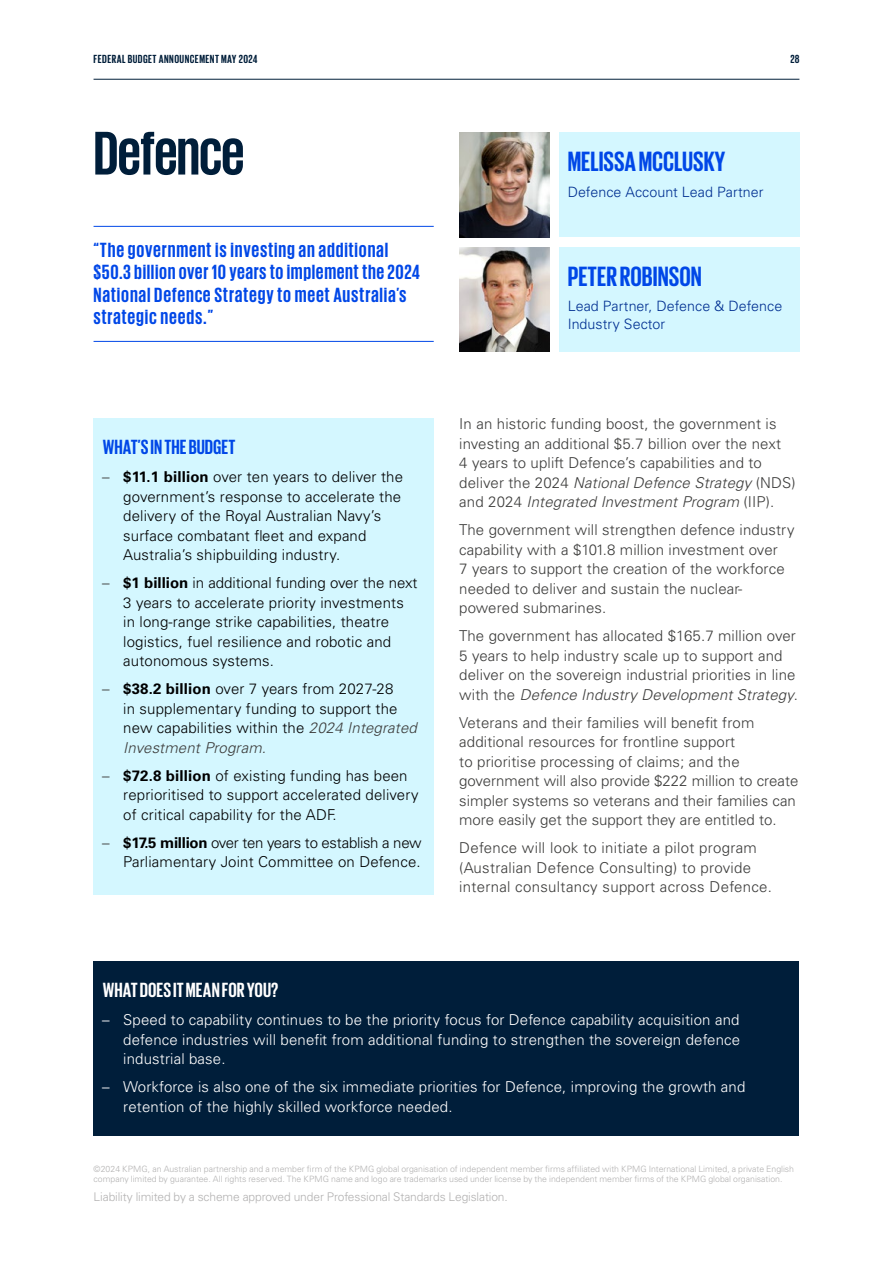
<style>
.page{position:relative;width:893px;height:1263px;background:#fff}
.page>*{position:absolute;margin:0;border:0;box-sizing:border-box;transform-origin:0 0}
.t1{font:700 63px "KPMG";letter-spacing:-.015em;color:#001e3a}
.t2{font:700 28.5px "KPMG";color:#0047e7}
.t3{font:700 21px/22.5px "KPMG";letter-spacing:.035em;color:#0047e7}
.t4{font:700 21px "KPMG";letter-spacing:.005em;color:#fff}
.t5{font:700 21px "KPMG";letter-spacing:.005em;color:#0047e7}
.t6{font:300 15px/19.5px "Univers LT Std";letter-spacing:.01em;color:#3c3c3b}
.t7{font:300 15px/19.5px "Univers LT Std";letter-spacing:.01em;color:#000}
.t8{font:300 15px/19.5px "Univers LT Std";letter-spacing:.01em;color:#fff;text-align:justify}
.t9{font:300 14.25px/17.1px "Univers LT Std";letter-spacing:.005em;color:#002f91}
.t10{font:300 12px "Univers LT Std";letter-spacing:-.01em;color:#b3b2b2}
.t11{font:700 12px "KPMG";letter-spacing:.04em;color:#001e3a}
.t12{font:300 8.7px/10.5px "Univers LT Std";color:#b3b2b2}
.s1{color:#3c3c3b}
.s2{font-weight:700}
.s3{font-style:italic;color:#3c3c3b}
.s4{font-style:italic}
</style>
<div class="page">
<hr style="left:94px;top:79px;width:705px;height:1px;background:#001e3a">
<hr style="left:94px;top:226px;width:340px;height:1px;background:#0047e7">
<hr style="left:94px;top:341px;width:340px;height:1px;background:#0047e7">
<div style="left:559px;top:133px;width:240px;height:104px;background:#d4f7ff"></div>
<div style="left:559px;top:247px;width:240px;height:105px;background:#d4f7ff"></div>
<img style="left:459px;top:133px;width:91px;height:104px">
<img style="left:459px;top:247px;width:91px;height:105px">
<div style="left:94px;top:418px;width:340px;height:476px;background:#d4f7ff"></div>
<div style="left:94px;top:961px;width:705px;height:174px;background:#001e3a"></div>
<p class="t11" style="left:94px;top:53px;width:166px">FEDERAL BUDGET ANNOUNCEMENT MAY 2024</p>
<p class="t11" style="left:790px;top:53px;width:10px">28</p>
<h1 class="t1" style="left:94px;top:122px;width:152px">Defence</h1>
<h3 class="t3" style="left:94px;top:237px;width:328px">“The government is investing an additional $50.3billionover 10yearstoimplement the2024<br>National Defence Strategy to meet Australia’s strategic needs.”</h3>
<h3 class="t5" style="left:103px;top:437px;width:134px">WHAT’S IN THE BUDGET</h3>
<p class="t7" style="left:123px;top:467px;width:281px;text-indent:-21px"><span class="s1">–</span> <span class="s2">$11.1 billion</span> over ten years to deliver the government’s response to accelerate the delivery of the Royal Australian Navy’s surface combatant fleet and expand Australia’s shipbuilding industry.</p>
<p class="t7" style="left:123px;top:573px;width:296px;text-indent:-21px"><span class="s1">–</span> <span class="s2">$1 billion</span> in additional funding over the next 3 years to accelerate priority investments in long-range strike capabilities, theatre logistics, fuel resilience and robotic and autonomous systems.</p>
<p class="t7" style="left:123px;top:679px;width:295px;text-indent:-21px"><span class="s1">–</span> <span class="s2">$38.2 billion</span> over 7 years from 2027-28<br>in supplementary funding to support the new capabilities within the <span class="s3">2024 Integrated Investment Program.</span></p>
<p class="t7" style="left:123px;top:766px;width:297px;text-indent:-21px"><span class="s1">–</span> <span class="s2">$72.8 billion</span> of existing funding has been reprioritised to support accelerated delivery of critical capability for the ADF.</p>
<p class="t7" style="left:102px;top:833px;width:321px;text-align:right"><span class="s1">–</span> <span class="s2">$17.5 million</span> over ten years to establish a new<br>Parliamentary Joint Committee on Defence.</p>
<h2 class="t2" style="left:568px;top:147px;width:159px">MELISSA MCCLUSKY</h2>
<p class="t9" style="left:568px;top:183px;width:197px">Defence Account Lead Partner</p>
<h2 class="t2" style="left:568px;top:262px;width:136px">PETER ROBINSON</h2>
<p class="t9" style="left:568px;top:298px;width:216px">Lead Partner, Defence &amp; Defence<br>Industry Sector</p>
<p class="t6" style="left:459px;top:414px;width:338px">In an historic funding boost, the government is investing an additional $5.7 billion over the next<br>4 years to uplift Defence’s capabilities and to deliver the 2024 <span class="s4">National Defence Strategy</span> (NDS) and 2024 <span class="s4">Integrated Investment Program</span> (IIP).</p>
<p class="t6" style="left:459px;top:520px;width:337px">The government will strengthen defence industry capability with a $101.8 million investment over<br>7 years to support the creation of the workforce needed to deliver and sustain the nuclear&shy;powered submarines.</p>
<p class="t6" style="left:459px;top:626px;width:340px">The government has allocated $165.7 million over 5 years to help industry scale up to support and deliver on the sovereign industrial priorities in line with the <span class="s4">Defence Industry Development Strategy</span>.</p>
<p class="t6" style="left:459px;top:712px;width:341px">Veterans and their families will benefit from additional resources for frontline support<br>to prioritise processing of claims; and the government will also provide $222 million to create simpler systems so veterans and their families can more easily get the support they are entitled to.</p>
<p class="t6" style="left:459px;top:838px;width:314px">Defence will look to initiate a pilot program (Australian Defence Consulting) to provide internal consultancy support across Defence.</p>
<h3 class="t4" style="left:103px;top:979px;width:177px">WHAT DOES IT MEAN FOR YOU?</h3>
<p class="t8" style="left:123px;top:1010px;width:618px;text-indent:-21px">– Speed to capability continues to be the priority focus for Defence capability acquisition and defence industries will benefit from additional funding to strengthen the sovereign defence industrial base.</p>
<p class="t8" style="left:123px;top:1077px;width:624px;text-indent:-21px">– Workforce is also one of the six immediate priorities for Defence, improving the growth and retention of the highly skilled workforce needed.</p>
<p class="t12" style="left:94px;top:1163px;width:702px">©2024 KPMG, an Australian partnership and a member firm of the KPMG global organisation of independent member firms affiliated with KPMG International Limited, a private English company limited by guarantee. All rights reserved. The KPMG name and logo are trademarks used under license by the independent member firms of the KPMG global organisation.</p>
<p class="t10" style="left:94px;top:1189px;width:416px">Liability limited by a scheme approved under Professional Standards Legislation.</p>
</div>
